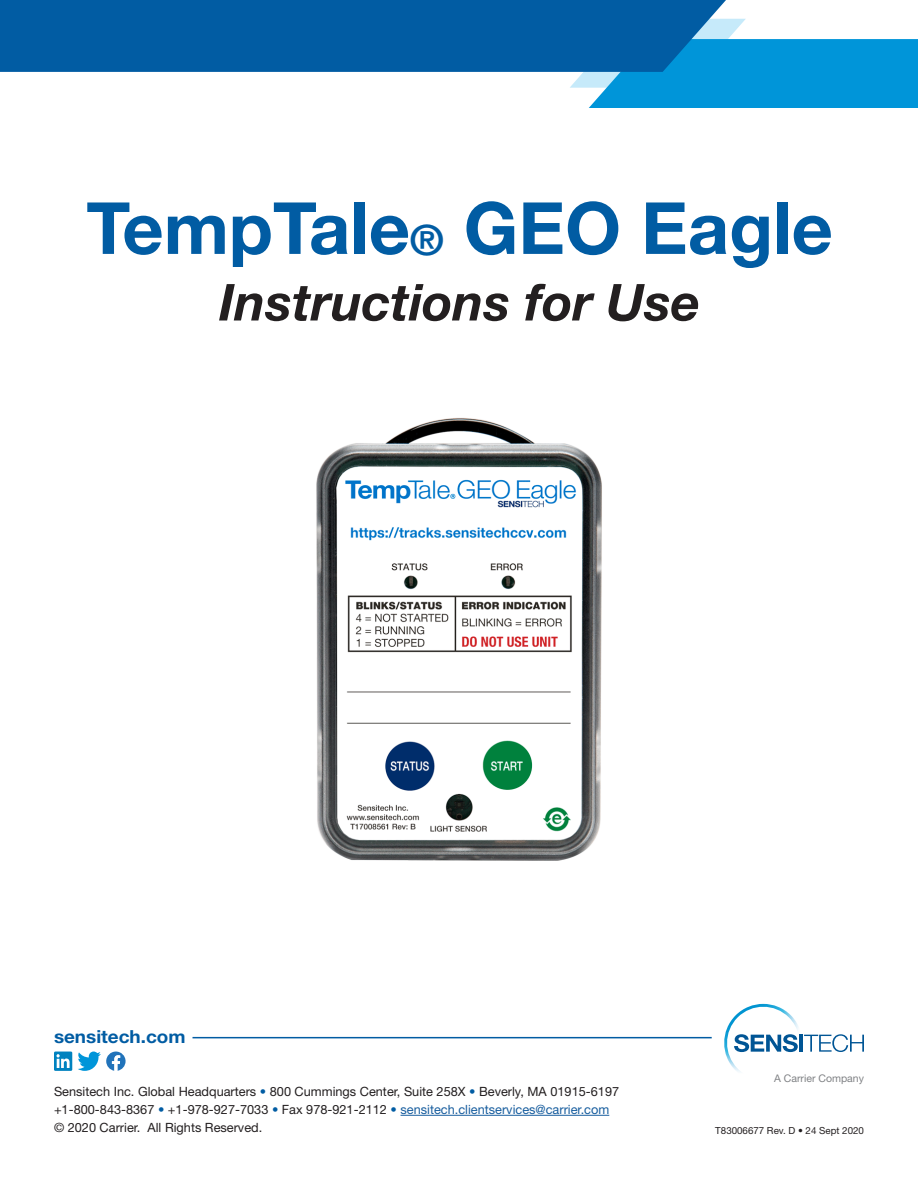
<style>
.page{position:relative;width:918px;height:1188px;background:#fff}
.page>*{position:absolute;margin:0;border:0;box-sizing:border-box;transform-origin:0 0}
.t1{font:700 72px "Helvetica Neue LT Std";color:#015ca3}
.t2{font:italic 700 51px "Helvetica Neue";color:#231f20}
.t3{font:700 18px "Helvetica Neue LT Std";color:#015ca3;scale:1.05 1}
.t4{font:12.75px "Helvetica Neue LT Std";color:#231f20}
.t5{font:10.5px "Helvetica Neue LT Std";color:#808285}
.t6{font:9.75px "Helvetica Neue LT Std";color:#231f20}
.s1{font-size:42px}
.s2{color:#015ca3}
.s3{color:#175d9e}
</style>
<div class="page">
<svg style="left:570px;top:19px;width:348px;height:89px"></svg>
<div style="left:0;top:0;width:726px;height:72px;background:#015ca3"></div>
<img style="left:316px;top:418px;width:286px;height:442px">
<hr style="left:193px;top:1037px;width:519px;height:1px;background:#015ca3">
<hr style="left:401px;top:1115px;width:208px;height:1px;background:#175d9e">
<svg style="left:54px;top:1052px;width:72px;height:19px"></svg>
<svg style="left:724px;top:1003px;width:140px;height:69px"></svg>
<p class="t1" style="left:86px;top:184px;width:748px">TempTale<span class="s1">®</span> GEO Eagle</p>
<p class="t2" style="left:219px;top:271px;width:482px">Instructions for Use</p>
<p class="t3" style="left:54px;top:1026px;width:127px">sensitech.com</p>
<p class="t5" style="left:774px;top:1072px;width:91px">A Carrier Company</p>
<p class="t4" style="left:54px;top:1084px;width:567px">Sensitech Inc. Global Headquarters <span class="s2">•</span> 800 Cummings Center, Suite 258X <span class="s2">•</span> Beverly, MA 01915-6197</p>
<p class="t4" style="left:54px;top:1102px;width:557px">+1-800-843-8367 <span class="s2">•</span> +1-978-927-7033 <span class="s2">•</span> Fax 978-921-2112 <span class="s2">•</span> <span class="s3">sensitech.clientservices@carrier.com</span></p>
<p class="t4" style="left:54px;top:1120px;width:210px">© 2020 Carrier. All Rights Reserved.</p>
<p class="t6" style="left:715px;top:1125px;width:150px">T83006677 Rev. D • 24 Sept 2020</p>
</div>
